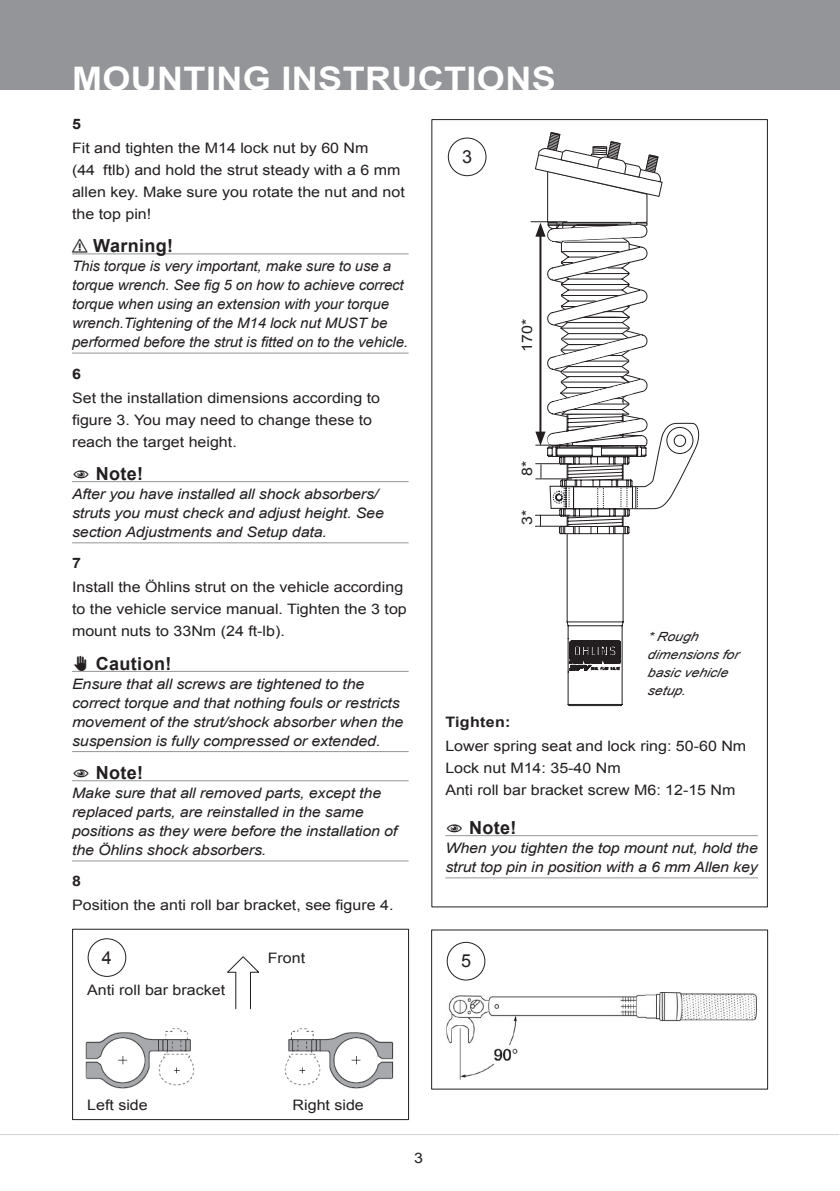
<style>
.page{position:relative;width:840px;height:1191px;background:#fff}
.page>*{position:absolute;margin:0;border:0;box-sizing:border-box;transform-origin:0 0}
.t1{font:700 32.4px "Arial";letter-spacing:.01em;color:#fff;scale:1.11 1}
.t2{font:700 18px "Arial";letter-spacing:.02em;color:#231f20}
.t3{font:18px "Arial";color:#231f20}
.t4{font:14.4px/22px "Arial";color:#231f20;scale:1.11 1}
.t5{font:italic 14.4px/19px "Arial";letter-spacing:-.01em;color:#231f20;scale:1.11 1}
.t6{font:italic 14.4px/19px "Arial";letter-spacing:-.01em;color:#231f20;scale:1.04 1}
.t7{font:700 14.4px "Arial";letter-spacing:.02em;color:#231f20;scale:1.11 1}
.t8{font:italic 12.6px/18px "Arial";color:#231f20;scale:1.11 1}
</style>
<div class="page">
<div style="left:0;top:0;width:839px;height:90px;background:#939598"></div>
<hr style="left:0;top:1134px;width:838px;height:1px;background:#d1d2d4">
<hr style="left:72px;top:253px;width:336px;height:1px;background:#939598">
<hr style="left:72px;top:353px;width:336px;height:1px;background:#939598">
<hr style="left:72px;top:481px;width:336px;height:1px;background:#939598">
<hr style="left:72px;top:542px;width:336px;height:1px;background:#939598">
<hr style="left:72px;top:671px;width:336px;height:1px;background:#939598">
<hr style="left:72px;top:751px;width:336px;height:1px;background:#939598">
<hr style="left:72px;top:780px;width:336px;height:1px;background:#939598">
<hr style="left:72px;top:860px;width:336px;height:1px;background:#939598">
<hr style="left:445px;top:835px;width:312px;height:1px;background:#939598">
<hr style="left:445px;top:877px;width:312px;height:1px;background:#939598">
<div style="left:447px;top:137px;width:39px;height:39px;border:1px solid #231f20;border-radius:50%"></div>
<hr style="left:530px;top:221px;width:36px;height:1px;background:#231f20">
<div style="left:72px;top:928px;width:337px;height:192px;border:1px solid #231f20"></div>
<div style="left:88px;top:938px;width:38px;height:39px;border:1px solid #231f20;border-radius:50%"></div>
<svg style="left:227px;top:956px;width:32px;height:53px"></svg>
<svg style="left:534px;top:132px;width:164px;height:574px"></svg>
<div style="left:446px;top:942px;width:39px;height:38px;border:1px solid #231f20;border-radius:50%"></div>
<img style="left:446px;top:992px;width:311px;height:88px">
<hr style="left:535px;top:463px;width:36px;height:1px;background:#231f20">
<hr style="left:535px;top:478px;width:36px;height:1px;background:#231f20">
<img style="left:85px;top:1028px;width:309px;height:61px">
<h1 class="t1" style="left:72px;top:57px;width:437px">MOUNTING INSTRUCTIONS</h1>
<p class="t7" style="left:72px;top:114px;width:10px">5</p>
<p class="t4" style="left:72px;top:137px;width:301px">Fit and tighten the M14 lock nut by 60 Nm<br>(44 ftlb) and hold the strut steady with a 6 mm allen key. Make sure you rotate the nut and not the top pin!</p>
<p class="t2" style="left:72px;top:234px;width:103px">⚠ Warning!</p>
<p class="t6" style="left:72px;top:257px;width:324px">This torque is very important, make sure to use a torque wrench. See fig 5 on how to achieve correct torque when using an extension with your torque wrench.Tightening of the M14 lock nut MUST be performed before the strut is fitted on to the vehicle.</p>
<p class="t7" style="left:72px;top:364px;width:10px">6</p>
<p class="t4" style="left:72px;top:386px;width:279px">Set the installation dimensions according to figure 3. You may need to change these to reach the target height.</p>
<p class="t2" style="left:96px;top:461px;width:49px">Note!</p>
<p class="t5" style="left:72px;top:484px;width:282px">After you have installed all shock absorbers/ struts you must check and adjust height. See section Adjustments and Setup data.</p>
<p class="t7" style="left:72px;top:553px;width:10px">7</p>
<p class="t4" style="left:72px;top:576px;width:303px">Install the Öhlins strut on the vehicle according to the vehicle service manual. Tighten the 3 top mount nuts to 33Nm (24 ft-lb).</p>
<p class="t2" style="left:72px;top:651px;width:101px">✋ Caution!</p>
<p class="t5" style="left:72px;top:674px;width:300px">Ensure that all screws are tightened to the correct torque and that nothing fouls or restricts movement of the strut/shock absorber when the suspension is fully compressed or extended.</p>
<p class="t2" style="left:96px;top:760px;width:49px">Note!</p>
<p class="t5" style="left:72px;top:783px;width:294px">Make sure that all removed parts, except the replaced parts, are reinstalled in the same positions as they were before the installation of the Öhlins shock absorbers.</p>
<p class="t7" style="left:72px;top:871px;width:10px">8</p>
<p class="t4" style="left:72px;top:894px;width:291px">Position the anti roll bar bracket, see figure 4.</p>
<p class="t3" style="left:462px;top:145px;width:12px">3</p>
<p class="t4" style="left:516px;top:351px;width:31px;rotate:-90deg">170*</p>
<p class="t4" style="left:516px;top:475px;width:15px;rotate:-90deg">8*</p>
<p class="t4" style="left:516px;top:524px;width:15px;rotate:-90deg">3*</p>
<p class="t8" style="left:647px;top:628px;width:87px">* Rough dimensionsfor basicvehicle setup.</p>
<p class="t7" style="left:445px;top:712px;width:60px">Tighten:</p>
<p class="t4" style="left:445px;top:735px;width:272px">Lower spring seat and lock ring: 50-60 Nm<br>Lock nut M14: 35-40 Nm<br>Anti roll bar bracket screw M6: 12-15 Nm</p>
<p class="t2" style="left:469px;top:815px;width:49px">Note!</p>
<p class="t5" style="left:445px;top:838px;width:283px">When you tighten the top mount nut, hold the strut top pin in position with a 6 mm Allen key</p>
<p class="t3" style="left:102px;top:945px;width:12px">4</p>
<p class="t4" style="left:87px;top:979px;width:126px">Anti roll bar bracket</p>
<p class="t4" style="left:267px;top:947px;width:35px">Front</p>
<p class="t4" style="left:87px;top:1094px;width:56px">Left side</p>
<p class="t4" style="left:292px;top:1094px;width:66px">Right side</p>
<p class="t3" style="left:461px;top:949px;width:12px">5</p>
<p class="t4" style="left:414px;top:1147px;width:10px">3</p>
</div>
